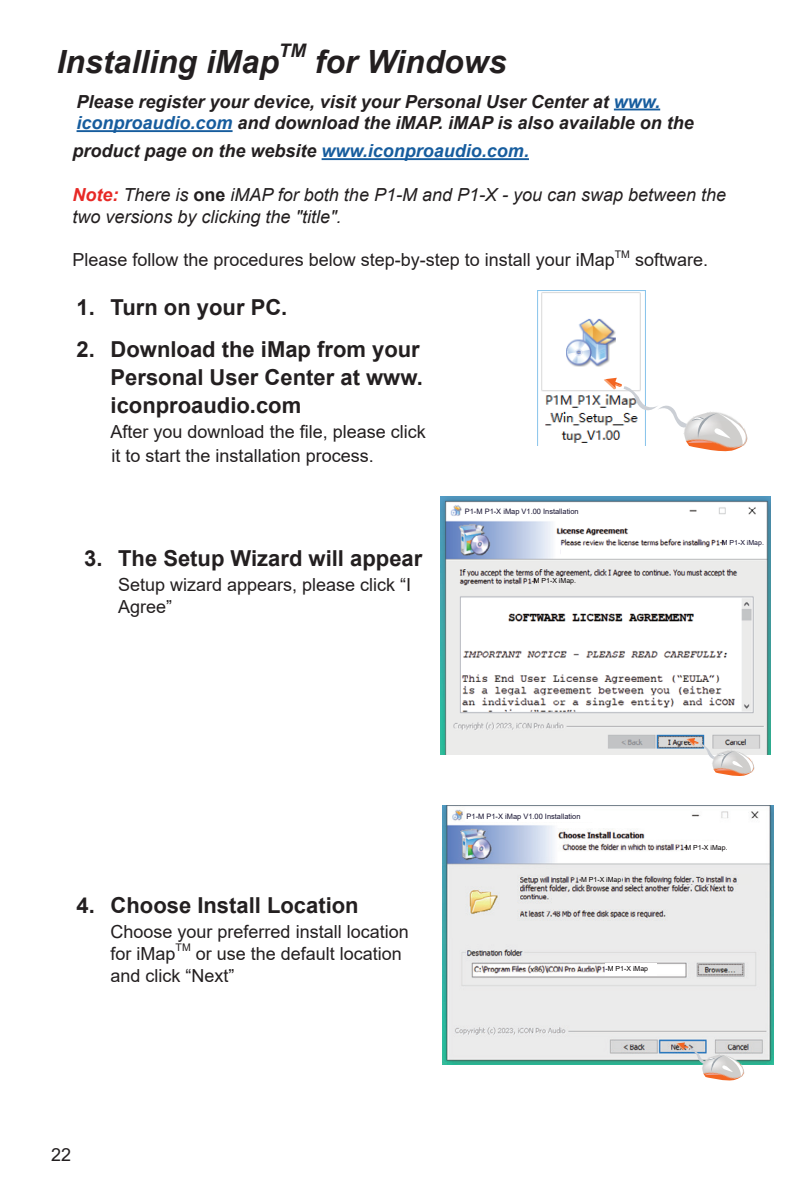
<style>
.page{position:relative;width:808px;height:1191px;background:#fff}
.page>*{position:absolute;margin:0;border:0;box-sizing:border-box;transform-origin:0 0}
.t1{font:italic 700 32px "Arial";color:#231f20}
.t2{font:700 22px/28px "Arial";color:#231f20}
.t3{font:italic 700 18.6px "Arial";color:#231f20}
.Text{font:18px/22px "Arial";color:#231f20}
.Text-2{font:italic 700 18px/21.6px "Arial";color:#231f20}
.Text-3{font:italic 18px/22px "Arial";color:#231f20}
.Text-4{font:10.4px "Arial";color:#231f20}
.t4{font:7.4px "Arial";color:#161231}
.t5{font:7px "Arial";color:#080304}
.t6{font:7px "Arial";color:#161231}
.s1{color:#175d9e}
.s2{font-weight:700;color:#e72926}
.s3{font-weight:700;font-style:normal}
</style>
<div class="page">
<hr style="left:614px;top:109px;width:46px;height:1px;background:#175d9e">
<hr style="left:77px;top:130px;width:156px;height:2px;background:#175d9e">
<hr style="left:322px;top:158px;width:207px;height:2px;background:#175d9e">
<img style="left:537px;top:290px;width:109px;height:156px">
<svg style="left:604px;top:378px;width:144px;height:74px"></svg>
<img style="left:440px;top:496px;width:331px;height:258px">
<svg style="left:686px;top:738px;width:74px;height:38px"></svg>
<div style="left:464px;top:505px;width:128px;height:12px;background:#fff"></div>
<div style="left:725px;top:537px;width:40px;height:13px;background:#fff"></div>
<div style="left:561px;top:547px;width:52px;height:10px;background:#fff"></div>
<div style="left:537px;top:577px;width:51px;height:10px;background:#ebebea"></div>
<img style="left:443px;top:806px;width:331px;height:258px">
<svg style="left:676px;top:1042px;width:74px;height:39px"></svg>
<div style="left:466px;top:809px;width:128px;height:12px;background:#fff"></div>
<div style="left:687px;top:842px;width:50px;height:12px;background:#fff"></div>
<div style="left:605px;top:963px;width:52px;height:12px;background:#fff"></div>
<div style="left:581px;top:873px;width:40px;height:10px;background:#ebebea"></div>
<div style="left:708px;top:874px;width:43px;height:11px;background:#ebebea"></div>
<img style="left:623px;top:875px;width:114px;height:9px">
<p class="t1" style="left:57px;top:40px;width:224px">Installing iMap</p>
<p class="t3" style="left:279px;top:38px;width:28px">TM</p>
<p class="t1" style="left:315px;top:40px;width:193px">for Windows</p>
<p class="Text-2" style="left:77px;top:91px;width:619px">Please register your device, visit your Personal User Center at <span class="s1">www. iconproaudio.com</span> and download the iMAP. iMAP is also available on the</p>
<p class="Text-2" style="left:73px;top:141px;width:458px">product page on the website <span class="s1">www.iconproaudio.com.</span></p>
<p class="Text-3" style="left:73px;top:184px;width:655px"><span class="s2">Note:</span> There is <span class="s3">one</span> iMAP for both the P1-M and P1-X - you can swap between the two versions by clicking the "title".</p>
<p class="Text" style="left:73px;top:249px;width:544px">Please follow the procedures below step-by-step to install your iMap</p>
<p class="Text-4" style="left:615px;top:247px;width:17px">TM</p>
<p class="Text" style="left:635px;top:249px;width:75px">software.</p>
<p class="t2" style="left:77px;top:294px;width:212px">1. Turn on your PC.</p>
<p class="t2" style="left:111px;top:336px;width:314px;text-indent:-34px">2. Download the iMap from your<br>Personal User Center at www. iconproaudio.com</p>
<p class="Text" style="left:111px;top:419px;width:317px;line-height:24px">After you download the file, please click it to start the installation process.</p>
<p class="t2" style="left:84px;top:544px;width:340px">3. The Setup Wizard will appear</p>
<p class="Text" style="left:118px;top:573px;width:295px">Setup wizard appears, please click “I<br>Agree”</p>
<p class="t4" style="left:465px;top:506px;width:115px">P1-M P1-X iMap V1.00 Installation</p>
<p class="t5" style="left:534px;top:576px;width:44px">M P1-X iMap.</p>
<p class="t6" style="left:722px;top:538px;width:44px">M P1-X iMap.</p>
<p class="t2" style="left:77px;top:891px;width:284px">4. Choose Install Location</p>
<p class="Text" style="left:111px;top:920px;width:300px">Choose your preferred install location for iMap</p>
<p class="Text-4" style="left:176px;top:940px;width:17px">TM</p>
<p class="Text" style="left:111px;top:942px;width:293px;text-indent:85px">or use the default location and click “Next”</p>
<p class="t4" style="left:467px;top:811px;width:115px">P1-M P1-X iMap V1.00 Installation</p>
<p class="t5" style="left:581px;top:875px;width:42px">M P1-X iMap</p>
<p class="t5" style="left:605px;top:964px;width:44px">-M P1-X iMap</p>
<p class="t5" style="left:685px;top:842px;width:44px">M P1-X iMap.</p>
<p class="Text" style="left:51px;top:1143px;width:22px">22</p>
</div>
